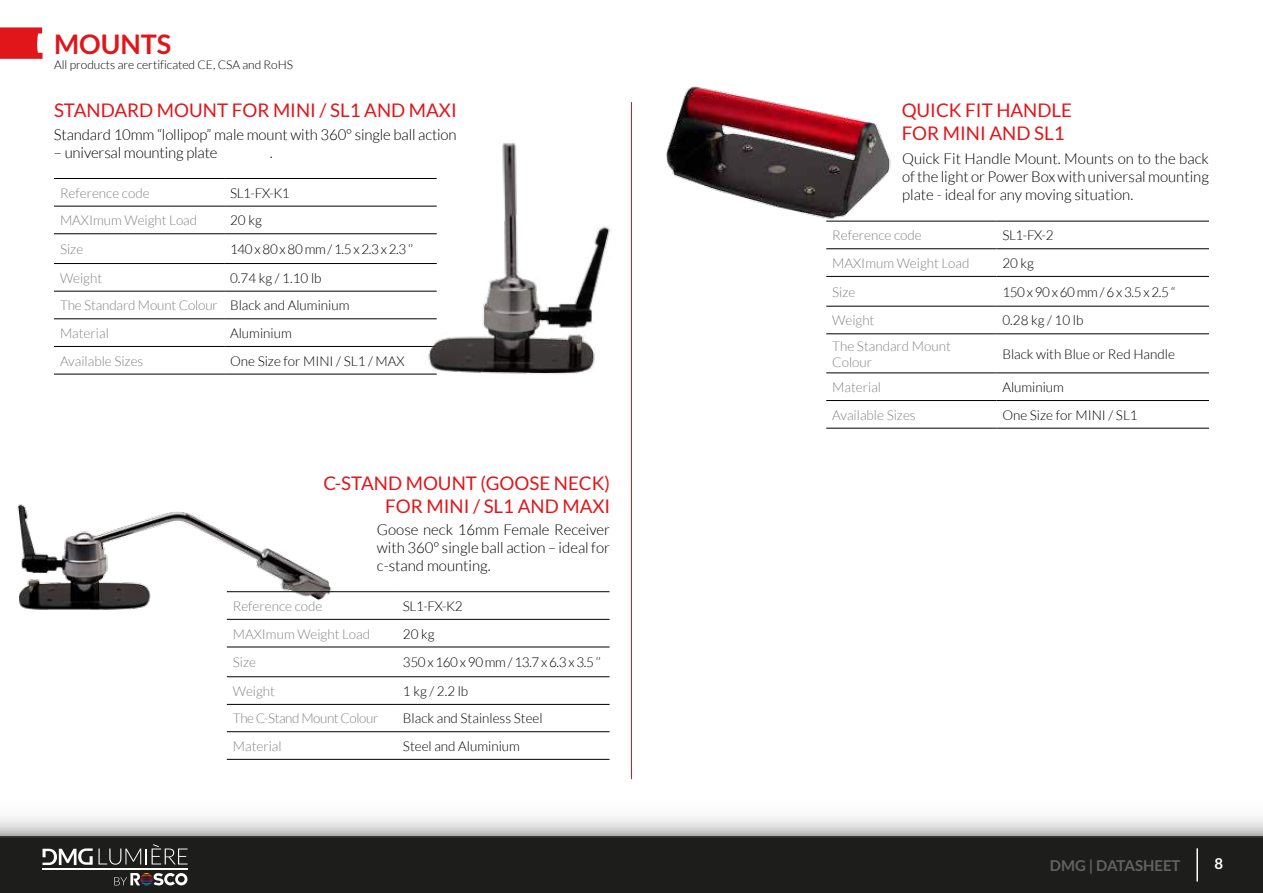
<style>
.page{position:relative;width:1263px;height:893px;background:#fff}
.page>*{position:absolute;margin:0;border:0;box-sizing:border-box;transform-origin:0 0}
.t1{font:700 27px "Lato";color:#e1161b}
.t2{font:18.75px/22.5px "Lato";color:#e1161b}
.t3{font:300 15px/18px "Lato";color:#000;text-align:justify}
.t4{font:900 15px "Lato";color:#636262}
.t5{font:700 15px "Lato";color:#636262}
.t6{font:700 15px "Lato";color:#fff}
.t7{font:300 13.5px/27.6px "Lato";color:#000}
.t8{font:300 13.5px/16.2px "Lato";color:#838282}
.t9{font:300 13.5px "Lato";letter-spacing:-.03em;color:#000}
.t10{font:300 13.5px "Lato";letter-spacing:-.03em;color:#838282}
.t11{font:300 12px "Lato";color:#000}
.s1{color:#838282}
</style>
<div class="page">
<hr style="left:631px;top:102px;width:1px;height:677px;background:#e1161b">
<svg style="left:0;top:27px;width:43px;height:32px"></svg>
<hr style="left:54px;top:178px;width:170px;height:1px;background:#000">
<hr style="left:224px;top:178px;width:213px;height:1px;background:#000">
<hr style="left:54px;top:206px;width:170px;height:1px;background:#000">
<hr style="left:224px;top:206px;width:213px;height:1px;background:#000">
<hr style="left:54px;top:233px;width:170px;height:1px;background:#000">
<hr style="left:224px;top:233px;width:213px;height:1px;background:#000">
<hr style="left:54px;top:263px;width:170px;height:1px;background:#000">
<hr style="left:224px;top:263px;width:213px;height:1px;background:#000">
<hr style="left:54px;top:291px;width:170px;height:1px;background:#000">
<hr style="left:224px;top:291px;width:213px;height:1px;background:#000">
<hr style="left:54px;top:319px;width:170px;height:1px;background:#000">
<hr style="left:224px;top:319px;width:213px;height:1px;background:#000">
<hr style="left:54px;top:346px;width:170px;height:1px;background:#000">
<hr style="left:224px;top:346px;width:213px;height:1px;background:#000">
<hr style="left:54px;top:374px;width:170px;height:1px;background:#000">
<hr style="left:224px;top:374px;width:213px;height:1px;background:#000">
<hr style="left:826px;top:221px;width:170px;height:1px;background:#000">
<hr style="left:996px;top:221px;width:213px;height:1px;background:#000">
<hr style="left:826px;top:248px;width:170px;height:1px;background:#000">
<hr style="left:996px;top:248px;width:213px;height:1px;background:#000">
<hr style="left:826px;top:276px;width:170px;height:1px;background:#000">
<hr style="left:996px;top:276px;width:213px;height:1px;background:#000">
<hr style="left:826px;top:306px;width:170px;height:1px;background:#000">
<hr style="left:996px;top:306px;width:213px;height:1px;background:#000">
<hr style="left:826px;top:334px;width:170px;height:1px;background:#000">
<hr style="left:996px;top:334px;width:213px;height:1px;background:#000">
<hr style="left:826px;top:373px;width:170px;height:1px;background:#000">
<hr style="left:996px;top:373px;width:213px;height:1px;background:#000">
<hr style="left:826px;top:400px;width:170px;height:1px;background:#000">
<hr style="left:996px;top:400px;width:213px;height:1px;background:#000">
<hr style="left:826px;top:428px;width:170px;height:1px;background:#000">
<hr style="left:996px;top:428px;width:213px;height:1px;background:#000">
<img style="left:408px;top:142px;width:202px;height:233px">
<img style="left:17px;top:504px;width:336px;height:116px">
<hr style="left:227px;top:591px;width:170px;height:1px;background:#000">
<hr style="left:397px;top:591px;width:213px;height:1px;background:#000">
<hr style="left:227px;top:619px;width:170px;height:1px;background:#000">
<hr style="left:397px;top:619px;width:213px;height:1px;background:#000">
<hr style="left:227px;top:647px;width:170px;height:1px;background:#000">
<hr style="left:397px;top:647px;width:213px;height:1px;background:#000">
<hr style="left:227px;top:676px;width:170px;height:1px;background:#000">
<hr style="left:397px;top:676px;width:213px;height:1px;background:#000">
<hr style="left:227px;top:704px;width:170px;height:1px;background:#000">
<hr style="left:397px;top:704px;width:213px;height:1px;background:#000">
<hr style="left:227px;top:731px;width:170px;height:1px;background:#000">
<hr style="left:397px;top:731px;width:213px;height:1px;background:#000">
<hr style="left:227px;top:759px;width:170px;height:1px;background:#000">
<hr style="left:397px;top:759px;width:213px;height:1px;background:#000">
<img style="left:666px;top:86px;width:247px;height:135px">
<div style="left:0;top:837px;width:1263px;height:56px;background:#1d1d1b"></div>
<hr style="left:1196px;top:849px;width:2px;height:32px;background:#fff">
<svg style="left:0;top:779px;width:1263px;height:58px"></svg>
<svg style="left:43px;top:844px;width:145px;height:21px"></svg>
<hr style="left:43px;top:868px;width:145px;height:1px;background:#fff">
<svg style="left:114px;top:873px;width:73px;height:13px"></svg>
<h1 class="t1" style="left:54px;top:29px;width:119px">MOUNTS</h1>
<p class="t11" style="left:54px;top:58px;width:240px">All products are certificated CE, CSA and RoHS</p>
<h2 class="t2" style="left:54px;top:99px;width:404px">STANDARD MOUNT FOR MINI / SL1 AND MAXI</h2>
<p class="t3" style="left:54px;top:126px;width:404px">Standard 10mm “lollipop” male mount with 360° single ball action</p>
<p class="t3" style="left:54px;top:144px;width:165px">– universal mounting plate</p>
<p class="t3" style="left:270px;top:144px;width:4px">.</p>
<p class="t8" style="left:60px;top:185px;width:91px">Reference code</p>
<p class="t7" style="left:230px;top:179px;width:61px">SL1-FX-K1</p>
<p class="t8" style="left:60px;top:212px;width:139px">MAXImum Weight Load</p>
<p class="t7" style="left:230px;top:207px;width:33px">20 kg</p>
<p class="t8" style="left:60px;top:241px;width:25px">Size</p>
<p class="t7" style="left:230px;top:235px;width:184px">140 x 80 x 80 mm / 1.5 x 2.3 x 2.3 ‘’</p>
<p class="t8" style="left:60px;top:270px;width:44px">Weight</p>
<p class="t7" style="left:60px;top:264px;width:291px;text-indent:170px">0.74 kg / 1.10 lb<br><span class="s1">The Standard Mount Colour</span> Black and Aluminium<br><span class="s1">Material</span></p>
<p class="t7" style="left:230px;top:319px;width:63px">Aluminium</p>
<p class="t8" style="left:60px;top:353px;width:85px">Available Sizes</p>
<p class="t7" style="left:230px;top:347px;width:176px">One Size for MINI / SL1 / MAX</p>
<h2 class="t2" style="left:323px;top:472px;width:288px;text-align:right">C-STAND MOUNT (GOOSE NECK)<br>FOR MINI / SL1 AND MAXI</h2>
<p class="t3" style="left:377px;top:521px;width:235px">Goose neck 16mm Female Receiver with 360° single ball action – ideal for c-stand mounting.</p>
<p class="t8" style="left:233px;top:598px;width:91px">Reference code</p>
<p class="t7" style="left:403px;top:592px;width:61px">SL1-FX-K2</p>
<p class="t8" style="left:233px;top:626px;width:139px">MAXImum Weight Load</p>
<p class="t7" style="left:403px;top:620px;width:33px">20 kg</p>
<p class="t8" style="left:233px;top:654px;width:25px">Size</p>
<p class="t9" style="left:403px;top:655px;width:199px">350 x 160 x 90 mm / 13.7 x 6.3 x 3.5 ‘’</p>
<p class="t8" style="left:233px;top:683px;width:44px">Weight</p>
<p class="t7" style="left:403px;top:677px;width:67px">1 kg / 2.2 lb</p>
<p class="t10" style="left:233px;top:711px;width:147px">The C-Stand Mount Colour</p>
<p class="t7" style="left:403px;top:705px;width:141px">Black and Stainless Steel</p>
<p class="t8" style="left:233px;top:738px;width:50px">Material</p>
<p class="t7" style="left:403px;top:732px;width:118px">Steel and Aluminium</p>
<h2 class="t2" style="left:902px;top:99px;width:172px">QUICK FIT HANDLE<br>FOR MINI AND SL1</h2>
<p class="t3" style="left:902px;top:149px;width:308px">Quick Fit Handle Mount. Mounts on to the back of the light or Power Box with universal mounting plate - ideal for any moving situation.</p>
<p class="t8" style="left:832px;top:227px;width:91px">Reference code</p>
<p class="t7" style="left:1002px;top:222px;width:53px">SL1-FX-2</p>
<p class="t8" style="left:832px;top:255px;width:139px">MAXImum Weight Load</p>
<p class="t7" style="left:1002px;top:249px;width:33px">20 kg</p>
<p class="t8" style="left:832px;top:284px;width:25px">Size</p>
<p class="t7" style="left:1002px;top:278px;width:175px">150 x 90 x 60 mm / 6 x 3.5 x 2.5 ‘‘</p>
<p class="t8" style="left:832px;top:313px;width:44px">Weight</p>
<p class="t7" style="left:1002px;top:307px;width:83px">0.28 kg / 10 lb</p>
<p class="t8" style="left:832px;top:338px;width:120px">The Standard Mount<br>Colour</p>
<p class="t7" style="left:1002px;top:340px;width:174px">Black with Blue or Red Handle</p>
<p class="t8" style="left:832px;top:379px;width:50px">Material</p>
<p class="t7" style="left:1002px;top:374px;width:63px">Aluminium</p>
<p class="t8" style="left:832px;top:407px;width:85px">Available Sizes</p>
<p class="t7" style="left:1002px;top:401px;width:137px">One Size for MINI / SL1</p>
<p class="t5" style="left:1050px;top:857px;width:132px">DMG | DATASHEET</p>
<p class="t6" style="left:1214px;top:855px;width:10px">8</p>
<p class="t4" style="left:1055px;top:856px;width:127px">DATASHEET - MIX</p>
</div>
